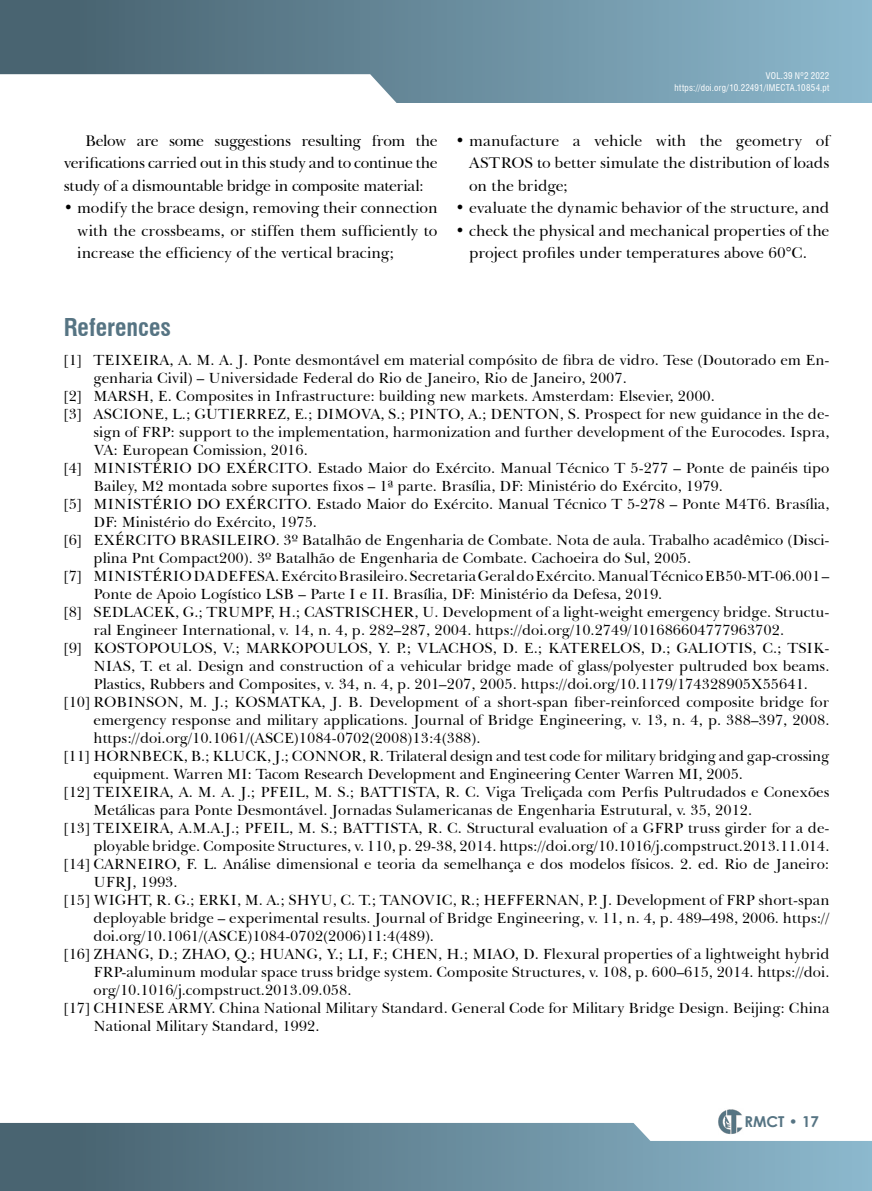
<style>
.page{position:relative;width:872px;height:1191px;background:#fff}
.page>*{position:absolute;margin:0;border:0;box-sizing:border-box;transform-origin:0 0}
.t1{font:700 condensed 24px "Swiss 721 BT";color:#567483}
.t2{font:15.75px/22.5px "Baskerville BT";letter-spacing:-.005em;color:#000;text-align:justify}
.t3{font:15px "Baskerville BT";color:#000}
.t4{font:700 15px "Century Gothic";color:#567483}
.t5{font:condensed 9px/12px "Swiss 721 BT";letter-spacing:.03em;color:#fff;text-align:right}
</style>
<div class="page">
<div style="left:0;top:0;width:872px;height:102px;background:linear-gradient(to right,#445d6a,#8cb8cd)"></div>
<hr style="left:0;top:0;width:1px;height:102px;background:#496471">
<svg style="left:0;top:1123px;width:872px;height:68px;background:#658898"></svg>
<svg style="left:629px;top:1123px;width:243px;height:18px"></svg>
<svg style="left:0;top:74px;width:406px;height:29px"></svg>
<img style="left:718px;top:1109px;width:25px;height:25px">
<p class="t2" style="left:64px;top:129px;width:375px;text-indent:21px">Below are some suggestions resulting from the verifications carried out in this study and to continue the study of a dismountable bridge in composite material:</p>
<p class="t2" style="left:77px;top:196px;width:362px;text-indent:-13px">• modify the brace design, removing their connection with the crossbeams, or stiffen them sufficiently to increase the efficiency of the vertical bracing;</p>
<p class="t5" style="left:674px;top:70px;width:156px">VOL.39 Nº2 2022 https://doi.org/10.22491/IMECTA.10854.pt</p>
<p class="t2" style="left:469px;top:129px;width:362px;text-indent:-13px">• manufacture a vehicle with the geometry of ASTROS to better simulate the distribution of loads on the bridge;</p>
<p class="t2" style="left:455px;top:196px;width:375px">• evaluate the dynamic behavior of the structure, and</p>
<p class="t2" style="left:455px;top:219px;width:375px;text-align:center">• check the physical and mechanical properties of the project profiles under temperatures above 60°C.</p>
<h1 class="t1" style="left:64px;top:313px;width:109px">References</h1>
<p class="t3" style="left:64px;top:349px;width:767px">[1] TEIXEIRA, A. M. A. J. Ponte desmontável em material compósito de fibra de vidro. Tese (Doutorado em En-</p>
<p class="t3" style="left:94px;top:367px;width:535px">genharia Civil) – Universidade Federal do Rio de Janeiro, Rio de Janeiro, 2007.</p>
<p class="t3" style="left:64px;top:385px;width:652px">[2] MARSH, E. Composites in Infrastructure: building new markets. Amsterdam: Elsevier, 2000.</p>
<p class="t3" style="left:64px;top:403px;width:767px">[3] ASCIONE, L.; GUTIERREZ, E.; DIMOVA, S.; PINTO, A.; DENTON, S. Prospect for new guidance in the de-</p>
<p class="t3" style="left:94px;top:421px;width:737px">sign of FRP: support to the implementation, harmonization and further development of the Eurocodes. Ispra,</p>
<p class="t3" style="left:94px;top:439px;width:216px">VA: European Comission, 2016.</p>
<p class="t3" style="left:64px;top:457px;width:767px">[4] MINISTÉRIO DO EXÉRCITO. Estado Maior do Exército. Manual Técnico T 5-277 – Ponte de painéis tipo</p>
<p class="t3" style="left:94px;top:475px;width:631px">Bailey, M2 montada sobre suportes fixos – 1ª parte. Brasília, DF: Ministério do Exército, 1979.</p>
<p class="t3" style="left:64px;top:493px;width:767px">[5] MINISTÉRIO DO EXÉRCITO. Estado Maior do Exército. Manual Técnico T 5-278 – Ponte M4T6. Brasília,</p>
<p class="t3" style="left:94px;top:511px;width:225px">DF: Ministério do Exército, 1975.</p>
<p class="t3" style="left:64px;top:529px;width:767px">[6] EXÉRCITO BRASILEIRO. 3º Batalhão de Engenharia de Combate. Nota de aula. Trabalho acadêmico (Disci-</p>
<p class="t3" style="left:94px;top:547px;width:599px">plina Pnt Compact200). 3º Batalhão de Engenharia de Combate. Cachoeira do Sul, 2005.</p>
<p class="t3" style="left:64px;top:565px;width:767px">[7] MINISTÉRIO DA DEFESA. Exército Brasileiro. Secretaria Geral do Exército. Manual Técnico EB50-MT-06.001 –</p>
<p class="t3" style="left:94px;top:583px;width:570px">Ponte de Apoio Logístico LSB – Parte I e II. Brasília, DF: Ministério da Defesa, 2019.</p>
<p class="t3" style="left:64px;top:601px;width:767px">[8] SEDLACEK, G.; TRUMPF, H.; CASTRISCHER, U. Development of a light-weight emergency bridge. Structu-</p>
<p class="t3" style="left:94px;top:619px;width:692px">ral Engineer International, v. 14, n. 4, p. 282–287, 2004. https://doi.org/10.2749/101686604777963702.</p>
<p class="t3" style="left:64px;top:637px;width:767px">[9] KOSTOPOULOS, V.; MARKOPOULOS, Y. P.; VLACHOS, D. E.; KATERELOS, D.; GALIOTIS, C.; TSIK-</p>
<p class="t3" style="left:94px;top:655px;width:737px">NIAS, T. et al. Design and construction of a vehicular bridge made of glass/polyester pultruded box beams.</p>
<p class="t3" style="left:94px;top:673px;width:716px">Plastics, Rubbers and Composites, v. 34, n. 4, p. 201–207, 2005. https://doi.org/10.1179/174328905X55641.</p>
<p class="t3" style="left:64px;top:691px;width:767px">[10] ROBINSON, M. J.; KOSMATKA, J. B. Development of a short-span fiber-reinforced composite bridge for</p>
<p class="t3" style="left:94px;top:709px;width:737px">emergency response and military applications. Journal of Bridge Engineering, v. 13, n. 4, p. 388–397, 2008.</p>
<p class="t3" style="left:94px;top:727px;width:388px">https://doi.org/10.1061/(ASCE)1084-0702(2008)13:4(388).</p>
<p class="t3" style="left:64px;top:745px;width:767px">[11] HORNBECK, B.; KLUCK, J.; CONNOR, R. Trilateral design and test code for military bridging and gap-crossing</p>
<p class="t3" style="left:94px;top:763px;width:651px">equipment. Warren MI: Tacom Research Development and Engineering Center Warren MI, 2005.</p>
<p class="t3" style="left:64px;top:781px;width:767px">[12] TEIXEIRA, A. M. A. J.; PFEIL, M. S.; BATTISTA, R. C. Viga Treliçada com Perfis Pultrudados e Conexões</p>
<p class="t3" style="left:94px;top:799px;width:660px">Metálicas para Ponte Desmontável. Jornadas Sulamericanas de Engenharia Estrutural, v. 35, 2012.</p>
<p class="t3" style="left:64px;top:817px;width:767px">[13] TEIXEIRA, A.M.A.J.; PFEIL, M. S.; BATTISTA, R. C. Structural evaluation of a GFRP truss girder for a de-</p>
<p class="t3" style="left:94px;top:835px;width:737px">ployable bridge. Composite Structures, v. 110, p. 29-38, 2014. https://doi.org/10.1016/j.compstruct.2013.11.014.</p>
<p class="t3" style="left:64px;top:853px;width:767px">[14] CARNEIRO, F. L. Análise dimensional e teoria da semelhança e dos modelos físicos. 2. ed. Rio de Janeiro:</p>
<p class="t3" style="left:94px;top:871px;width:86px">UFRJ, 1993.</p>
<p class="t3" style="left:64px;top:889px;width:767px">[15] WIGHT, R. G.; ERKI, M. A.; SHYU, C. T.; TANOVIC, R.; HEFFERNAN, P. J. Development of FRP short-span</p>
<p class="t3" style="left:94px;top:907px;width:737px">deployable bridge – experimental results. Journal of Bridge Engineering, v. 11, n. 4, p. 489–498, 2006. https://</p>
<p class="t3" style="left:94px;top:925px;width:342px">doi.org/10.1061/(ASCE)1084-0702(2006)11:4(489).</p>
<p class="t3" style="left:64px;top:943px;width:767px">[16] ZHANG, D.; ZHAO, Q.; HUANG, Y.; LI, F.; CHEN, H.; MIAO, D. Flexural properties of a lightweight hybrid</p>
<p class="t3" style="left:94px;top:961px;width:737px">FRP-aluminum modular space truss bridge system. Composite Structures, v. 108, p. 600–615, 2014. https://doi.</p>
<p class="t3" style="left:94px;top:979px;width:259px">org/10.1016/j.compstruct.2013.09.058.</p>
<p class="t3" style="left:64px;top:997px;width:767px">[17] CHINESE ARMY. China National Military Standard. General Code for Military Bridge Design. Beijing: China</p>
<p class="t3" style="left:94px;top:1015px;width:227px">National Military Standard, 1992.</p>
<p class="t4" style="left:744px;top:1110px;width:76px">RMCT • 17</p>
</div>
